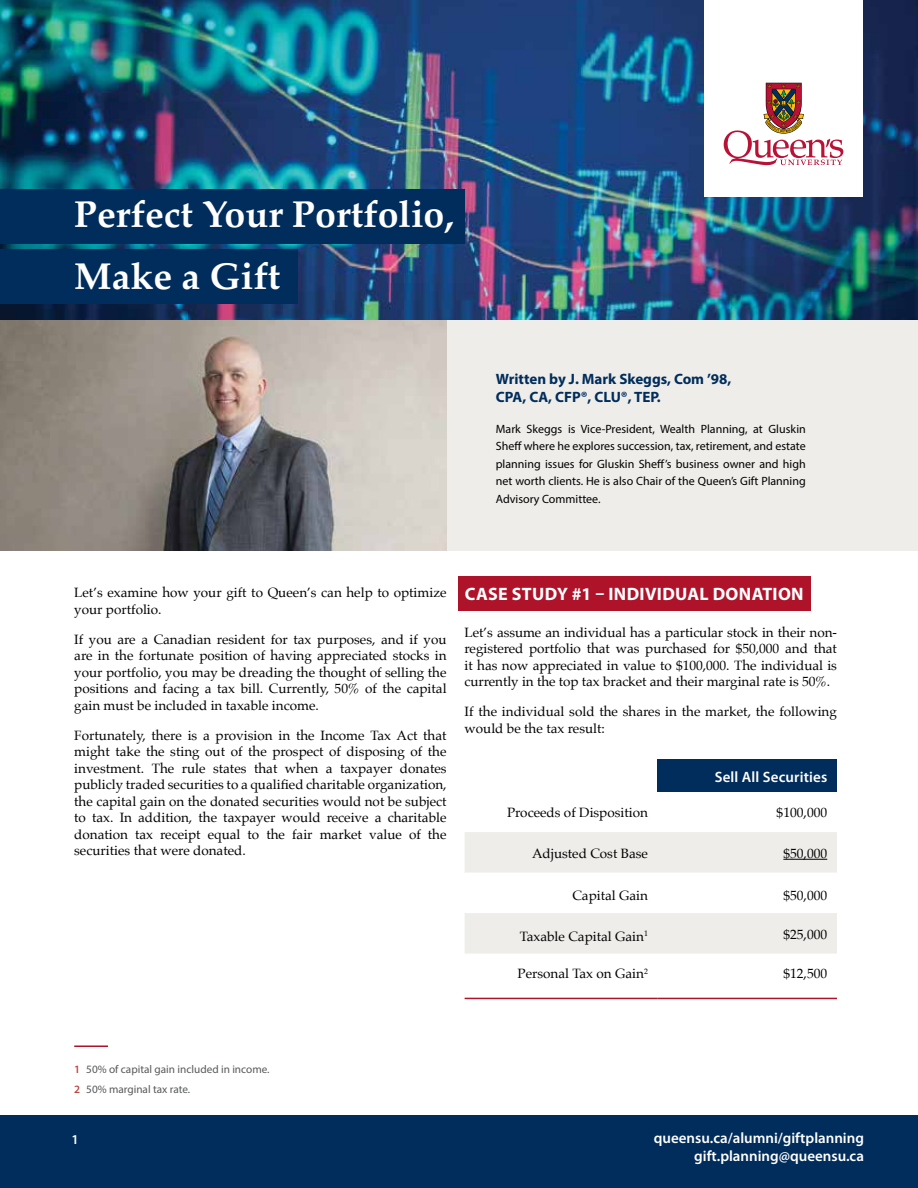
<style>
.page{position:relative;width:918px;height:1188px;background:#fff}
.page>*{position:absolute;margin:0;border:0;box-sizing:border-box;transform-origin:0 0}
.t1{font:700 37.5px/61.5px "Palatino";color:#fff}
.t2{font:700 18px "Myriad Pro";letter-spacing:.02em;color:#fff}
.t3{font:600 15px/18px "Myriad Pro";color:#fff;text-align:right}
.t4{font:700 15px/18px "Myriad Pro";color:#002d5b}
.t5{font:13.5px/16.5px "Palatino";color:#000;text-align:justify}
.t6{font:600 13.5px "Myriad Pro";color:#fff}
.t7{font:12px/17.4px "Myriad Pro";color:#000;text-align:justify}
.t8{font:11.25px/20.2px "Myriad Pro";color:#58595b}
.s1{font-weight:600;color:#bb4945}
</style>
<div class="page">
<div style="left:0;top:1116px;width:918px;height:72px;background:#002d5b"></div>
<div style="left:0;top:311px;width:918px;height:240px;background:#efedea"></div>
<img style="left:0;top:320px;width:447px;height:231px">
<hr style="left:74px;top:1045px;width:34px;height:2px;background:#ae132a">
<div style="left:458px;top:577px;width:352px;height:34px;background:#ae132a"></div>
<div style="left:658px;top:760px;width:179px;height:32px;background:#002d5b"></div>
<svg style="left:465px;top:997px;width:372px;height:1px"></svg>
<svg style="left:465px;top:832px;width:372px;height:122px;fill:#efedea"></svg>
<hr style="left:465px;top:998px;width:193px;height:1px;background:#ae132a">
<hr style="left:658px;top:998px;width:179px;height:1px;background:#ae132a">
<hr style="left:783px;top:859px;width:44px;height:1px;background:#000">
<img style="left:0;top:0;width:918px;height:320px">
<div style="left:0;top:189px;width:465px;height:55px;background:#002d5b"></div>
<div style="left:0;top:249px;width:298px;height:55px;background:#002d5b"></div>
<div style="left:704px;top:0;width:158px;height:197px;background:#fff"></div>
<svg style="left:723px;top:83px;width:120px;height:82px"></svg>
<h1 class="t1" style="left:74px;top:183px;width:381px">Perfect Your Portfolio,<br>Make a Gift</h1>
<p class="t4" style="left:496px;top:369px;width:237px">Written by J. Mark Skeggs, Com ’98,<br>CPA, CA, CFP®, CLU®, TEP.</p>
<p class="t7" style="left:496px;top:420px;width:311px">Mark Skeggs is Vice-President, Wealth Planning, at Gluskin Sheff where he explores succession, tax, retirement, and estate planning issues for Gluskin Sheff’s business owner and high net worth clients. He is also Chair of the Queen’s Gift Planning Advisory Committee.</p>
<p class="t5" style="left:74px;top:585px;width:374px">Let’s examine how your gift to Queen’s can help to optimize your portfolio.</p>
<p class="t5" style="left:74px;top:631px;width:374px">If you are a Canadian resident for tax purposes, and if you are in the fortunate position of having appreciated stocks in your portfolio, you may be dreading the thought of selling the positions and facing a tax bill. Currently, 50% of the capital gain must be included in taxable income.</p>
<p class="t5" style="left:74px;top:727px;width:374px">Fortunately, there is a provision in the Income Tax Act that might take the sting out of the prospect of disposing of the investment. The rule states that when a taxpayer donates publicly traded securities to a qualified charitable organization, the capital gain on the donated securities would not be subject to tax. In addition, the taxpayer would receive a charitable donation tax receipt equal to the fair market value of the securities that were donated.</p>
<h2 class="t2" style="left:465px;top:582px;width:340px">CASE STUDY #1 – INDIVIDUAL DONATION</h2>
<p class="t5" style="left:465px;top:624px;width:374px">Let’s assume an individual has a particular stock in their non&shy;registered portfolio that was purchased for $50,000 and that it has now appreciated in value to $100,000. The individual is currently in the top tax bracket and their marginal rate is 50%.</p>
<p class="t5" style="left:465px;top:703px;width:374px">If the individual sold the shares in the market, the following would be the tax result:</p>
<p class="t3" style="left:715px;top:768px;width:114px">Sell All Securities</p>
<p class="t5" style="left:507px;top:804px;width:142px">Proceeds of Disposition</p>
<p class="t5" style="left:777px;top:804px;width:52px">$100,000</p>
<p class="t5" style="left:532px;top:845px;width:117px">Adjusted Cost Base</p>
<p class="t5" style="left:783px;top:845px;width:45px">$50,000</p>
<p class="t5" style="left:572px;top:887px;width:77px">Capital Gain</p>
<p class="t5" style="left:783px;top:887px;width:45px">$50,000</p>
<p class="t5" style="left:520px;top:928px;width:130px">Taxable Capital Gain<sup>1</sup></p>
<p class="t5" style="left:783px;top:926px;width:45px">$25,000</p>
<p class="t5" style="left:518px;top:965px;width:132px">Personal Tax on Gain<sup>2</sup></p>
<p class="t5" style="left:783px;top:965px;width:45px">$12,500</p>
<p class="t8" style="left:74px;top:1059px;width:197px"><span class="s1">1</span> 50% of capital gain included in income.<br><span class="s1">2</span> 50% marginal tax rate.</p>
<p class="t6" style="left:71px;top:1131px;width:9px">1</p>
<p class="t3" style="left:654px;top:1129px;width:212px">queensu.ca/alumni/giftplanning gift.planning@queensu.ca</p>
</div>
